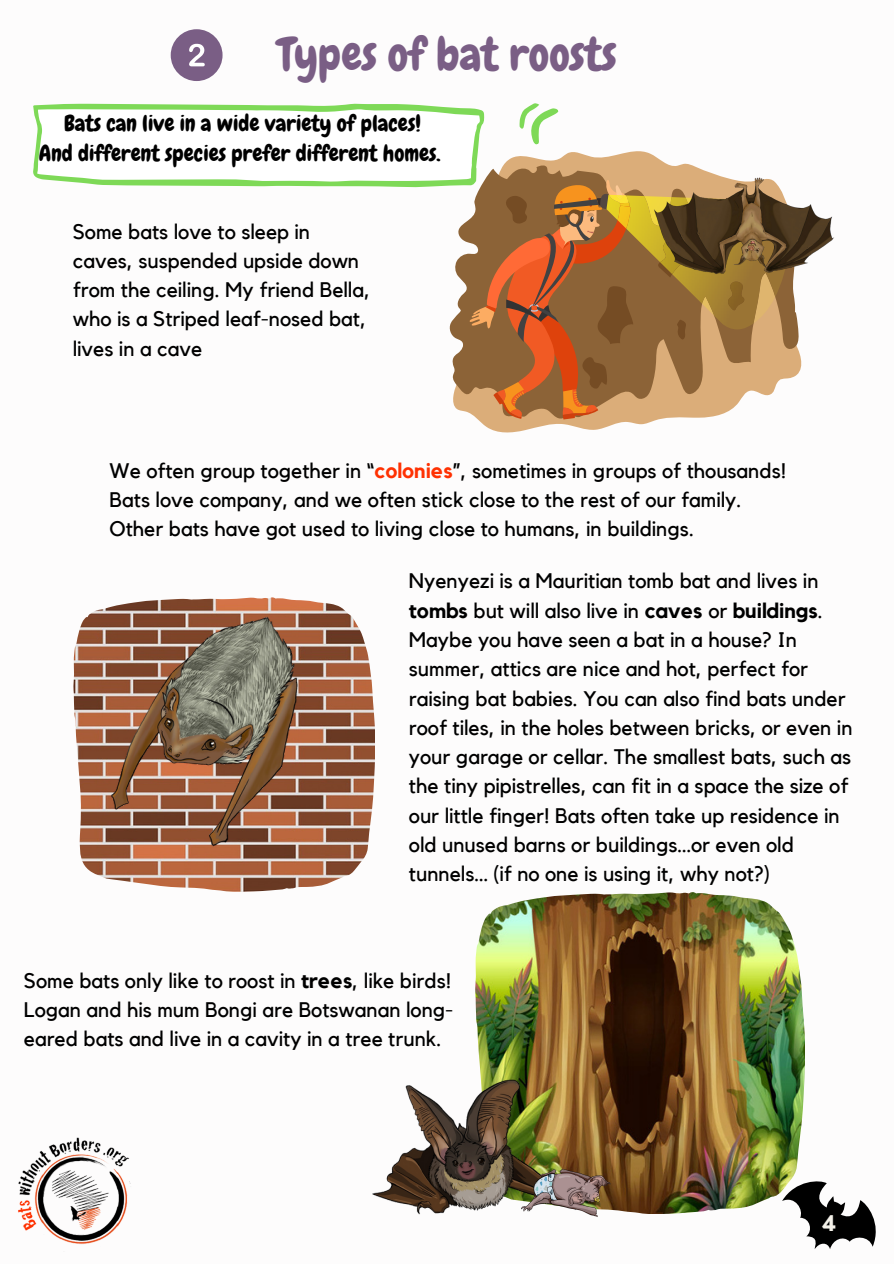
<style>
.page{position:relative;width:894px;height:1264px;background:#fff}
.page>*{position:absolute;margin:0;border:0;box-sizing:border-box;transform-origin:0 0}
.t1{font:45.75px "Chewy";color:#7a5e85}
.t2{font:22.5px "Chewy";color:#000}
.t3{font:700 22.5px "Kollektif";color:#f4f1e9}
.t4{font:21px/29.2px "Kollektif";color:#000}
.s1{font-weight:700;color:#ff3102}
.s2{font-weight:700}
</style>
<div class="page">
<img style="left:18px;top:1137px;width:113px;height:108px">
<svg style="left:800px;top:1181px;width:76px;height:68px"></svg>
<div style="left:171px;top:29px;width:51px;height:52px;background:#7a5e85;border-radius:50%"></div>
<svg style="left:189px;top:44px;width:16px;height:22px"></svg>
<img style="left:80px;top:854px;width:287px;height:37px">
<img style="left:73px;top:597px;width:302px;height:257px">
<svg style="left:477px;top:151px;width:325px;height:282px"></svg>
<svg style="left:634px;top:164px;width:164px;height:254px;fill:#dbad79"></svg>
<svg style="left:656px;top:329px;width:120px;height:10px"></svg>
<img style="left:634px;top:195px;width:154px;height:134px">
<img style="left:727px;top:291px;width:20px;height:19px">
<svg style="left:33px;top:103px;width:601px;height:316px"></svg>
<img style="left:648px;top:172px;width:186px;height:119px">
<img style="left:475px;top:892px;width:329px;height:321px">
<img style="left:372px;top:1061px;width:211px;height:154px">
<img style="left:514px;top:1139px;width:111px;height:78px">
<p class="t1" style="left:277px;top:25px;width:341px">Types of bat roosts</p>
<p class="t2" style="left:64px;top:109px;width:358px">Bats can live in a wide variety of places!</p>
<p class="t2" style="left:39px;top:139px;width:403px">And different species prefer different homes.</p>
<p class="t4" style="left:73px;top:217px;width:299px">Some bats love to sleep in caves, suspended upside down from the ceiling. My friend Bella, who is a Striped leaf-nosed bat, lives in a cave</p>
<p class="t4" style="left:110px;top:457px;width:677px">We often group together in “<span class="s1">colonies</span>”, sometimes in groups of thousands!<br>Bats love company, and we often stick close to the rest of our family.</p>
<p class="t4" style="left:110px;top:515px;width:585px">Other bats have got used to living close to humans, in buildings.</p>
<p class="t4" style="left:409px;top:567px;width:445px">Nyenyezi is a Mauritian tomb bat and lives in <span class="s2">tombs</span> but will also live in <span class="s2">caves</span> or <span class="s2">buildings</span>.<br>Maybe you have seen a bat in a house? In summer, attics are nice and hot, perfect for raising bat babies. You can also find bats under roof tiles, in the holes between bricks, or even in your garage or cellar. The smallest bats, such as the tiny pipistrelles, can fit in a space the size of our little finger! Bats often take up residence in old unused barns or buildings…or even old tunnels… (if no one is using it, why not?)</p>
<p class="t4" style="left:24px;top:966px;width:428px">Some bats only like to roost in <span class="s2">trees</span>, like birds!</p>
<p class="t4" style="left:24px;top:995px;width:431px">Logan and his mum Bongi are Botswanan long&shy;eared bats and live in a cavity in a tree trunk.</p>
<p class="t3" style="left:820px;top:1212px;width:17px">4</p>
</div>
